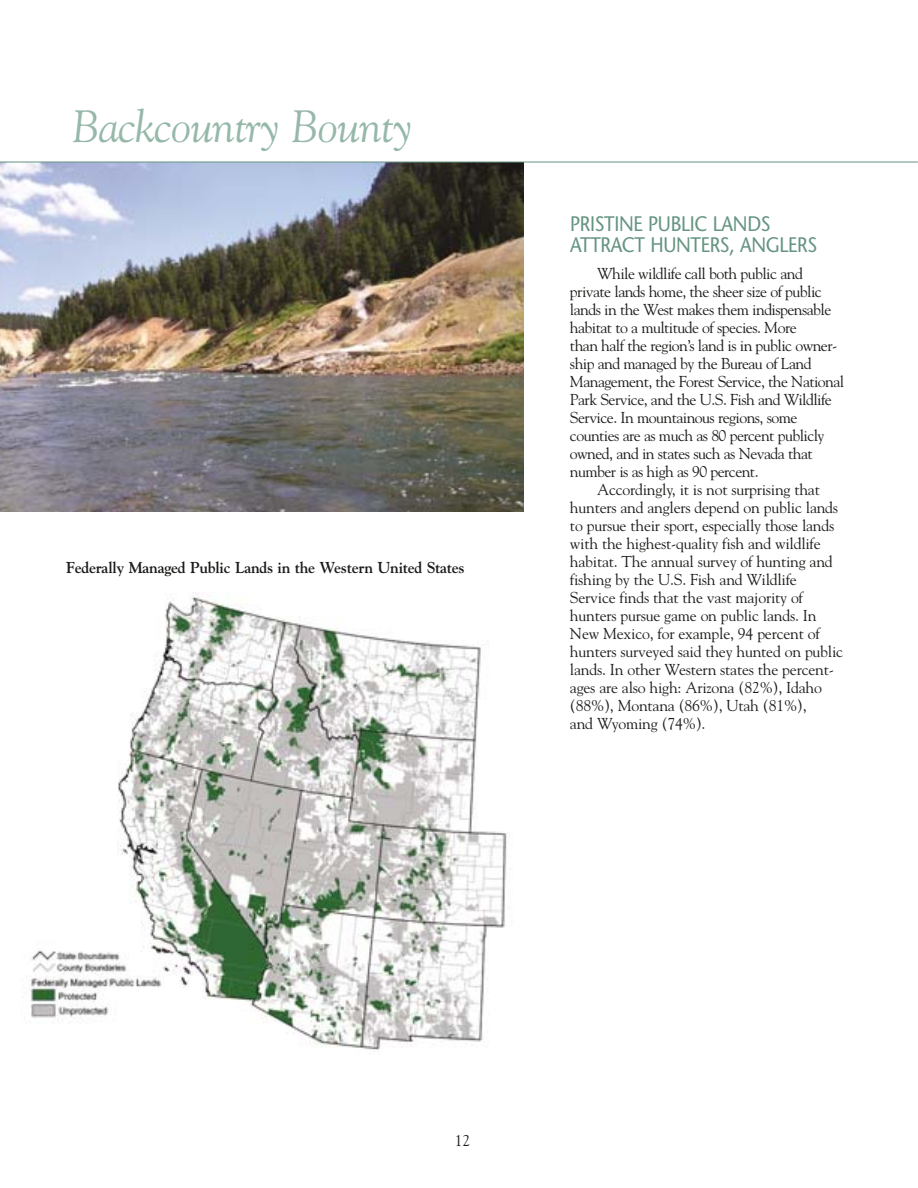
<style>
.page{position:relative;width:918px;height:1188px;background:#fff}
.page>*{position:absolute;margin:0;border:0;box-sizing:border-box;transform-origin:0 0}
.t1{font:italic 45px "Goudy";letter-spacing:-.015em;color:#95b8a9}
.t2{font:21px/21px "Stone Sans";letter-spacing:-.015em;color:#659481;scale:.9 1}
.t3{font:15.75px "Goudy";letter-spacing:-.015em;color:#1b1b19}
.t4{font:15.75px "Goudy";letter-spacing:-.035em;color:#1b1b19}
.t5{font:700 15.75px "Goudy";letter-spacing:-.015em;color:#1b1b19}
</style>
<div class="page">
<img style="left:30px;top:592px;width:479px;height:458px">
<img style="left:0;top:163px;width:523px;height:348px">
<hr style="left:0;top:162px;width:918px;height:1px;background:#659481">
<h1 class="t1" style="left:72px;top:108px;width:342px">Backcountry Bounty</h1>
<p class="t5" style="left:66px;top:561px;width:400px">Federally Managed Public Lands in the Western United States</p>
<h2 class="t2" style="left:570px;top:216px;width:276px">PRISTINE PUBLIC LANDS<br>ATTRACT HUNTERS, ANGLERS</h2>
<p class="t4" style="left:597px;top:268px;width:207px">While wildlife call both public and</p>
<p class="t4" style="left:570px;top:286px;width:253px">private lands home, the sheer size of public</p>
<p class="t4" style="left:570px;top:304px;width:263px">lands in the West makes them indispensable</p>
<p class="t4" style="left:570px;top:322px;width:228px">habitat to a multitude of species. More</p>
<p class="t4" style="left:570px;top:340px;width:269px">than half the region’s land is in public owner-</p>
<p class="t4" style="left:570px;top:358px;width:243px">ship and managed by the Bureau of Land</p>
<p class="t4" style="left:570px;top:376px;width:276px">Management, the Forest Service, the National</p>
<p class="t4" style="left:570px;top:394px;width:263px">Park Service, and the U.S. Fish and Wildlife</p>
<p class="t4" style="left:570px;top:412px;width:229px">Service. In mountainous regions, some</p>
<p class="t4" style="left:570px;top:430px;width:256px">counties are as much as 80 percent publicly</p>
<p class="t4" style="left:570px;top:448px;width:244px">owned, and in states such as Nevada that</p>
<p class="t4" style="left:570px;top:466px;width:190px">number is as high as 90 percent.</p>
<p class="t3" style="left:597px;top:484px;width:224px">Accordingly, it is not surprising that</p>
<p class="t3" style="left:570px;top:502px;width:270px">hunters and anglers depend on public lands</p>
<p class="t3" style="left:570px;top:520px;width:266px">to pursue their sport, especially those lands</p>
<p class="t3" style="left:570px;top:538px;width:252px">with the highest-quality fish and wildlife</p>
<p class="t3" style="left:570px;top:556px;width:264px">habitat. The annual survey of hunting and</p>
<p class="t3" style="left:570px;top:574px;width:228px">fishing by the U.S. Fish and Wildlife</p>
<p class="t3" style="left:570px;top:592px;width:235px">Service finds that the vast majority of</p>
<p class="t3" style="left:570px;top:610px;width:248px">hunters pursue game on public lands. In</p>
<p class="t3" style="left:570px;top:628px;width:251px">New Mexico, for example, 94 percent of</p>
<p class="t3" style="left:570px;top:646px;width:275px">hunters surveyed said they hunted on public</p>
<p class="t3" style="left:570px;top:664px;width:265px">lands. In other Western states the percent-</p>
<p class="t3" style="left:570px;top:682px;width:254px">ages are also high: Arizona (82%), Idaho</p>
<p class="t3" style="left:570px;top:700px;width:238px">(88%), Montana (86%), Utah (81%),</p>
<p class="t3" style="left:570px;top:718px;width:137px">and Wyoming (74%).</p>
<p class="t3" style="left:455px;top:1134px;width:17px">12</p>
</div>
